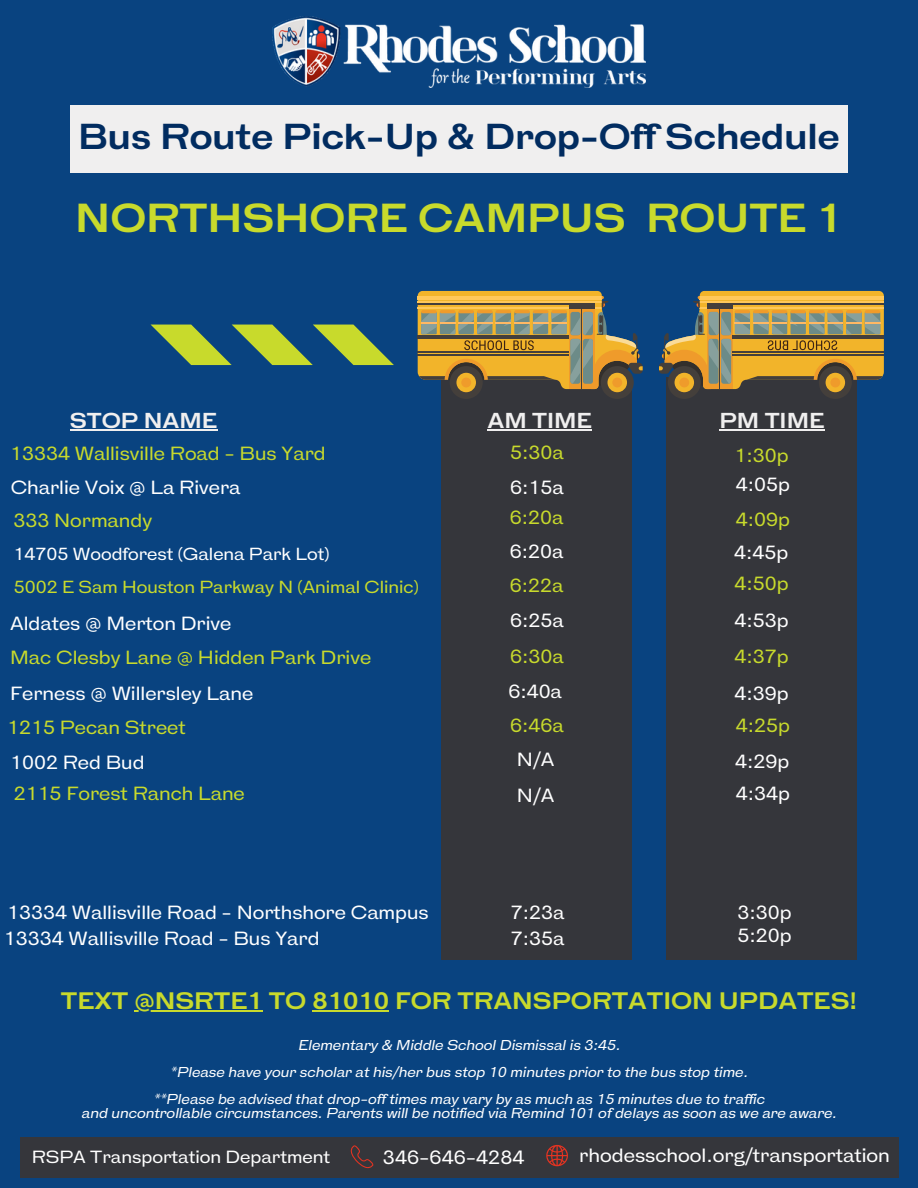
<style>
.page{position:relative;width:918px;height:1188px;background:#094380}
.page>*{position:absolute;margin:0;border:0;box-sizing:border-box;transform-origin:0 0}
.t1{font:700 38.25px "HK Gothic";color:#c8da2c}
.t2{font:700 34.05px "HK Gothic";color:#012c60}
.t3{font:700 22.5px "HK Gothic";color:#c8da2c}
.t4{font:700 20.4px "HK Gothic";color:#f0efef}
.t5{font:500 18.15px "HK Gothic";color:#fff}
.t6{font:500 18px "HK Gothic";color:#fff}
.t7{font:500 18px "HK Gothic";color:#c8da2c}
.t8{font:500 16.65px "HK Gothic";color:#fff}
.t9{font:500 16.5px "HK Gothic";color:#c8da2c}
.t10{font:500 16.5px "HK Gothic";color:#fff}
.t11{font:italic 500 13.5px/27px "HK Gothic";color:#fff;text-align:center}
</style>
<div class="page">
<img style="left:272px;top:16px;width:374px;height:71px">
<div style="left:70px;top:105px;width:777px;height:68px;background:#f0efef"></div>
<div style="left:20px;top:1137px;width:879px;height:41px;background:#35363b"></div>
<svg style="left:546px;top:1145px;width:22px;height:21px"></svg>
<svg style="left:351px;top:1145px;width:23px;height:23px"></svg>
<hr style="left:70px;top:429px;width:147px;height:1px;background:#f0efef">
<div style="left:442px;top:377px;width:190px;height:583px;background:#35363b"></div>
<hr style="left:487px;top:429px;width:105px;height:1px;background:#f0efef">
<div style="left:666px;top:377px;width:190px;height:583px;background:#35363b"></div>
<hr style="left:719px;top:429px;width:106px;height:1px;background:#f0efef">
<svg style="left:151px;top:325px;width:243px;height:40px"></svg>
<div style="left:601px;top:366px;width:33px;height:33px;background:#443f3b;border-radius:50%"></div>
<div style="left:608px;top:373px;width:19px;height:19px;background:#f2b42a;border-radius:50%"></div>
<div style="left:450px;top:366px;width:33px;height:33px;background:#443f3b;border-radius:50%"></div>
<div style="left:456px;top:373px;width:20px;height:19px;background:#f2b42a;border-radius:50%"></div>
<svg style="left:418px;top:291px;width:225px;height:98px"></svg>
<div style="left:668px;top:366px;width:33px;height:33px;background:#443f3b;border-radius:50%"></div>
<div style="left:675px;top:373px;width:19px;height:19px;background:#f2b42a;border-radius:50%"></div>
<div style="left:819px;top:366px;width:33px;height:33px;background:#443f3b;border-radius:50%"></div>
<div style="left:826px;top:373px;width:19px;height:19px;background:#f2b42a;border-radius:50%"></div>
<svg style="left:659px;top:291px;width:225px;height:98px"></svg>
<hr style="left:134px;top:1010px;width:129px;height:2px;background:#c8da2c">
<hr style="left:312px;top:1010px;width:77px;height:2px;background:#c8da2c">
<h2 class="t2" style="left:78px;top:119px;width:763px">Bus Route Pick-Up &amp; Drop-Off Schedule</h2>
<h1 class="t1" style="left:75px;top:198px;width:769px">NORTHSHORE CAMPUS ROUTE 1</h1>
<h3 class="t4" style="left:70px;top:410px;width:149px">STOP NAME</h3>
<h3 class="t4" style="left:487px;top:410px;width:106px">AM TIME</h3>
<h3 class="t4" style="left:719px;top:410px;width:107px">PM TIME</h3>
<h3 class="t7" style="left:10px;top:444px;width:317px">13334 Wallisville Road - Bus Yard</h3>
<h3 class="t7" style="left:510px;top:443px;width:55px">5:30a</h3>
<h3 class="t7" style="left:735px;top:445px;width:56px">1:30p</h3>
<h3 class="t6" style="left:11px;top:478px;width:231px">Charlie Voix @ La Rivera</h3>
<h3 class="t6" style="left:510px;top:478px;width:55px">6:15a</h3>
<h3 class="t6" style="left:736px;top:475px;width:56px">4:05p</h3>
<h3 class="t7" style="left:13px;top:510px;width:140px">333 Normandy</h3>
<h3 class="t7" style="left:510px;top:508px;width:55px">6:20a</h3>
<h3 class="t7" style="left:736px;top:509px;width:56px">4:09p</h3>
<p class="t10" style="left:13px;top:545px;width:318px">14705 Woodforest (Galena Park Lot)</p>
<h3 class="t6" style="left:510px;top:542px;width:55px">6:20a</h3>
<h3 class="t6" style="left:734px;top:542px;width:56px">4:45p</h3>
<p class="t9" style="left:14px;top:578px;width:407px">5002 E Sam Houston Parkway N (Animal Clinic)</p>
<h3 class="t7" style="left:510px;top:576px;width:55px">6:22a</h3>
<h3 class="t7" style="left:735px;top:574px;width:56px">4:50p</h3>
<h3 class="t6" style="left:10px;top:614px;width:223px">Aldates @ Merton Drive</h3>
<h3 class="t6" style="left:510px;top:611px;width:55px">6:25a</h3>
<h3 class="t6" style="left:735px;top:611px;width:56px">4:53p</h3>
<h3 class="t7" style="left:10px;top:648px;width:363px">Mac Clesby Lane @ Hidden Park Drive</h3>
<h3 class="t7" style="left:510px;top:647px;width:55px">6:30a</h3>
<h3 class="t7" style="left:735px;top:647px;width:56px">4:37p</h3>
<h3 class="t6" style="left:10px;top:683px;width:245px">Ferness @ Willersley Lane</h3>
<h3 class="t6" style="left:508px;top:682px;width:55px">6:40a</h3>
<h3 class="t6" style="left:735px;top:683px;width:56px">4:39p</h3>
<h3 class="t7" style="left:7px;top:717px;width:180px">1215 Pecan Street</h3>
<h3 class="t7" style="left:510px;top:716px;width:55px">6:46a</h3>
<h3 class="t7" style="left:736px;top:716px;width:56px">4:25p</h3>
<h3 class="t6" style="left:10px;top:753px;width:136px">1002 Red Bud</h3>
<h3 class="t6" style="left:517px;top:750px;width:39px">N/A</h3>
<h3 class="t6" style="left:735px;top:751px;width:56px">4:29p</h3>
<h3 class="t7" style="left:14px;top:784px;width:233px">2115 Forest Ranch Lane</h3>
<h3 class="t6" style="left:517px;top:785px;width:39px">N/A</h3>
<h3 class="t6" style="left:736px;top:784px;width:56px">4:34p</h3>
<h3 class="t6" style="left:7px;top:903px;width:423px">13334 Wallisville Road - Northshore Campus</h3>
<h3 class="t6" style="left:511px;top:903px;width:55px">7:23a</h3>
<h3 class="t6" style="left:737px;top:902px;width:56px">3:30p</h3>
<h3 class="t6" style="left:4px;top:928px;width:317px">13334 Wallisville Road - Bus Yard</h3>
<h3 class="t6" style="left:511px;top:928px;width:55px">7:35a</h3>
<h3 class="t6" style="left:737px;top:926px;width:56px">5:20p</h3>
<h3 class="t3" style="left:61px;top:989px;width:798px">TEXT @NSRTE1 TO 81010 FOR TRANSPORTATION UPDATES!</h3>
<p class="t11" style="left:154px;top:1033px;width:613px">Elementary &amp; Middle School Dismissal is 3:45.<br>*Please have your scholar at his/her bus stop 10 minutes prior to the bus stop time. **Please be advised that drop-off times may vary by as much as 15 minutes due to traffic</p>
<p class="t11" style="left:82px;top:1100px;width:757px">and uncontrollable circumstances. Parents will be notified via Remind 101 of delays as soon as we are aware.</p>
<p class="t8" style="left:32px;top:1148px;width:300px">RSPA Transportation Department</p>
<h3 class="t5" style="left:383px;top:1147px;width:143px">346-646-4284</h3>
<h3 class="t5" style="left:579px;top:1146px;width:312px">rhodesschool.org/transportation</h3>
</div>
